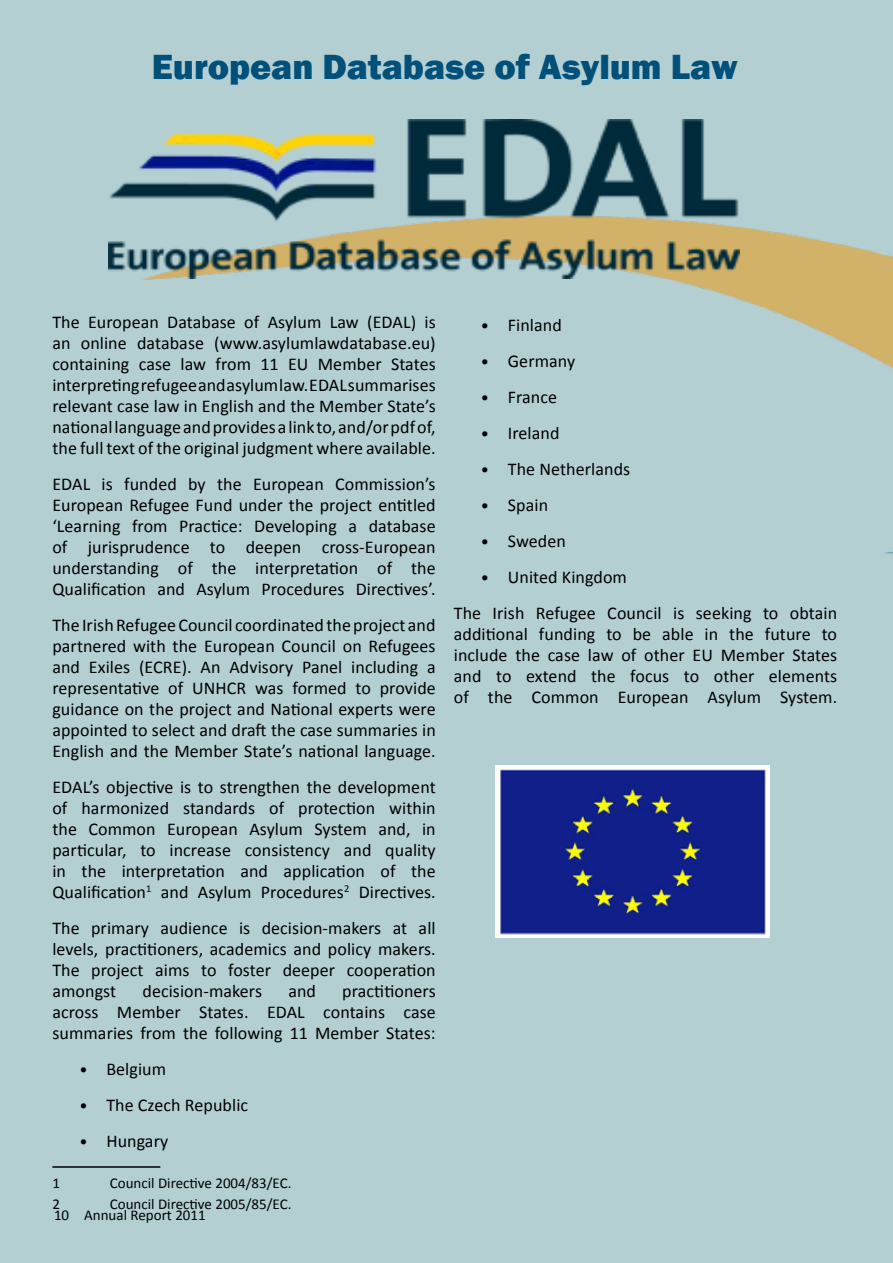
<style>
.page{position:relative;width:893px;height:1263px;background:#b4cfd2}
.page>*{position:absolute;margin:0;border:0;box-sizing:border-box;transform-origin:0 0}
.t1{font:800 36px "Franklin Gothic";color:#00507a}
.t2{font:18px/21px "Calibri";letter-spacing:.005em;color:#000;text-align:justify}
.t3{font:15px "Calibri";color:#000}
.s1{font-size:16.5px}
</style>
<div class="page">
<img style="left:142px;top:227px;width:751px;height:327px">
<hr style="left:52px;top:1166px;width:108px;height:2px;background:#000">
<img style="left:108px;top:119px;width:632px;height:159px">
<img style="left:495px;top:765px;width:275px;height:173px">
<h1 class="t1" style="left:152px;top:44px;width:587px">European Database of Asylum Law</h1>
<p class="t2" style="left:52px;top:312px;width:385px">The European Database of Asylum Law (EDAL) is an online database (www.asylumlawdatabase.eu) containing case law from 11 EU Member States interpreting refugee and asylum law. EDAL summarises relevant case law in English and the Member State’s national language and provides a link to, and/or pdf of, the full text of the original judgment where available.</p>
<p class="t2" style="left:52px;top:474px;width:385px">EDAL is funded by the European Commission’s European Refugee Fund under the project entitled ‘Learning from Practice: Developing a database of jurisprudence to deepen cross-European understanding of the interpretation of the Qualification and Asylum Procedures Directives’.</p>
<p class="t2" style="left:52px;top:615px;width:385px">The Irish Refugee Council coordinated the project and partnered with the European Council on Refugees and Exiles (ECRE). An Advisory Panel including a representative of UNHCR was formed to provide guidance on the project and National experts were appointed to select and draft the case summaries in English and the Member State’s national language.</p>
<p class="t2" style="left:52px;top:777px;width:385px">EDAL’s objective is to strengthen the development of harmonized standards of protection within the Common European Asylum System and, in particular, to increase consistency and quality in the interpretation and application of the Qualification<sup>1</sup> and Asylum Procedures<sup>2</sup> Directives.</p>
<p class="t2" style="left:52px;top:918px;width:385px">The primary audience is decision-makers at all levels, practitioners, academics and policy makers.<br>The project aims to foster deeper cooperation amongst</p>
<p class="t2" style="left:142px;top:981px;width:121px">decision-makers</p>
<p class="t2" style="left:288px;top:981px;width:29px">and</p>
<p class="t2" style="left:52px;top:981px;width:385px;text-indent:290px">practitioners across Member States. EDAL contains case summaries from the following 11 Member States:</p>
<p class="t2" style="left:79px;top:1059px;width:88px"><span class="s1">•</span> Belgium</p>
<p class="t2" style="left:79px;top:1095px;width:170px"><span class="s1">•</span> The Czech Republic</p>
<p class="t2" style="left:79px;top:1131px;width:90px"><span class="s1">•</span> Hungary</p>
<p class="t3" style="left:52px;top:1173px;width:9px">1</p>
<p class="t3" style="left:110px;top:1173px;width:183px">Council Directive 2004/83/EC.</p>
<p class="t3" style="left:52px;top:1194px;width:9px">2</p>
<p class="t3" style="left:110px;top:1194px;width:183px">Council Directive 2005/85/EC.</p>
<p class="t3" style="left:54px;top:1206px;width:153px">10 Annual Report 2011</p>
<p class="t2" style="left:481px;top:315px;width:83px"><span class="s1">•</span> Finland</p>
<p class="t2" style="left:481px;top:351px;width:96px"><span class="s1">•</span> Germany</p>
<p class="t2" style="left:481px;top:387px;width:78px"><span class="s1">•</span> France</p>
<p class="t2" style="left:481px;top:423px;width:80px"><span class="s1">•</span> Ireland</p>
<p class="t2" style="left:481px;top:459px;width:151px"><span class="s1">•</span> The Netherlands</p>
<p class="t2" style="left:481px;top:495px;width:69px"><span class="s1">•</span> Spain</p>
<p class="t2" style="left:481px;top:531px;width:87px"><span class="s1">•</span> Sweden</p>
<p class="t2" style="left:454px;top:559px;width:385px;line-height:36px;text-indent:27px"><span class="s1">•</span> United Kingdom<br>The Irish Refugee Council is seeking to obtain</p>
<p class="t2" style="left:454px;top:624px;width:385px">additional funding to be able in the future to include the case law of other EU Member States and to extend the focus to other elements of the Common European Asylum System.</p>
</div>
